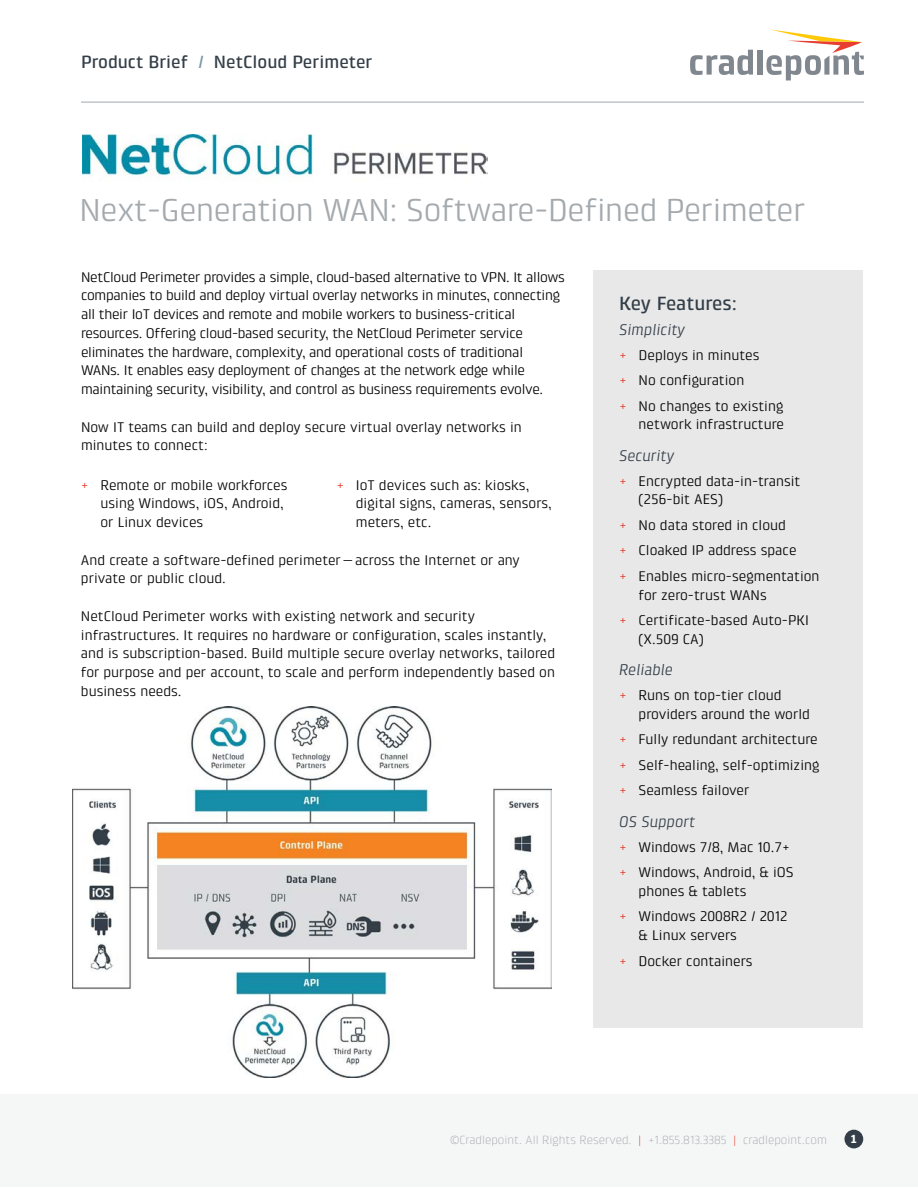
<style>
.page{position:relative;width:918px;height:1188px;background:#fff}
.page>*{position:absolute;margin:0;border:0;box-sizing:border-box;transform-origin:0 0}
.t1{font:32.25px "Klint Pro";letter-spacing:-.01em;color:#a3a9ad}
.t2{font:500 19.5px "Klint Pro";letter-spacing:-.015em;color:#333e48}
.t3{font:500 18px "Klint Pro";color:#333e48}
.t4{font:italic 15.75px "Klint Pro";color:#333e48}
.t5{font:14.25px/18.8px "Klint Pro";color:#000}
.t6{font:14.25px/18.8px "Klint Pro";letter-spacing:-.02em;color:#000}
.t7{font:300 12px "Klint LT Pro";color:#a3a9ad}
.t8{font:700 12px "Klint Pro";color:#fff}
.s1{color:#7a97a9}
.s2{color:#e63e30}
.s3{font-family:"Klint LT Pro"}
</style>
<div class="page">
<svg style="left:690px;top:50px;width:63px;height:25px"></svg>
<div style="left:757px;top:50px;width:5px;height:25px;background:#80878e"></div>
<svg style="left:766px;top:29px;width:98px;height:51px"></svg>
<hr style="left:81px;top:102px;width:783px;height:1px;background:#a3a9ad">
<div style="left:593px;top:270px;width:270px;height:758px;background:#e8e8e9"></div>
<div style="left:0;top:1094px;width:918px;height:93px;background:#f5f6f6"></div>
<div style="left:844px;top:1130px;width:19px;height:18px;background:#333e48;border-radius:50%"></div>
<img style="left:82px;top:135px;width:406px;height:44px">
<img style="left:73px;top:707px;width:479px;height:370px">
<p class="t3" style="left:81px;top:52px;width:293px">Product Brief <span class="s1">/</span> NetCloud Perimeter</p>
<h1 class="t1" style="left:80px;top:192px;width:728px">Next-Generation WAN: Software-Defined Perimeter</h1>
<p class="t6" style="left:81px;top:267px;width:485px">NetCloud Perimeter provides a simple, cloud-based alternative to VPN. It allows companies to build and deploy virtual overlay networks in minutes, connecting all their IoT devices and remote and mobile workers to business-critical resources. Offering cloud-based security, the NetCloud Perimeter service eliminates the hardware, complexity, and operational costs of traditional WANs. It enables easy deployment of changes at the network edge while maintaining security, visibility, and control as business requirements evolve.</p>
<p class="t5" style="left:81px;top:417px;width:442px">Now IT teams can build and deploy secure virtual overlay networks in minutes to connect:</p>
<p class="t5" style="left:100px;top:475px;width:188px;text-indent:-19px"><span class="s2">+</span> Remote or mobile workforces using Windows, iOS, Android, or Linux devices</p>
<p class="t5" style="left:356px;top:475px;width:197px;text-indent:-19px"><span class="s2">+</span> IoT devices such as: kiosks, digital signs, cameras, sensors, meters, etc.</p>
<p class="t5" style="left:81px;top:550px;width:440px">And create a software-defined perimeter—across the Internet or any private or public cloud.</p>
<p class="t5" style="left:81px;top:607px;width:476px">NetCloud Perimeter works with existing network and security infrastructures. It requires no hardware or configuration, scales instantly, and is subscription-based. Build multiple secure overlay networks, tailored for purpose and per account, to scale and perform independently based on business needs.</p>
<h2 class="t2" style="left:619px;top:292px;width:120px">Key Features:</h2>
<p class="t4" style="left:619px;top:321px;width:68px">Simplicity</p>
<p class="t5" style="left:619px;top:342px;width:166px;line-height:25.5px"><span class="s2">+</span> Deploys in minutes<br><span class="s2">+</span> No configuration<br><span class="s2">+</span> No changes to existing</p>
<p class="t5" style="left:639px;top:415px;width:147px">network infrastructure</p>
<p class="t4" style="left:619px;top:447px;width:57px">Security</p>
<p class="t5" style="left:639px;top:471px;width:163px;text-indent:-19px"><span class="s2">+</span> Encrypted data-in-transit (256-bit AES)</p>
<p class="t5" style="left:619px;top:512px;width:202px;line-height:25.5px"><span class="s2">+</span> No data stored in cloud<br><span class="s2">+</span> Cloaked IP address space<br><span class="s2">+</span> Enables micro-segmentation</p>
<p class="t5" style="left:619px;top:582px;width:191px;line-height:25.5px;text-indent:19px">for zero-trust WANs<br><span class="s2">+</span> Certificate-based Auto-PKI</p>
<p class="t5" style="left:639px;top:630px;width:67px">(X.509 CA)</p>
<p class="t4" style="left:619px;top:661px;width:55px">Reliable</p>
<p class="t5" style="left:639px;top:686px;width:173px;text-indent:-19px"><span class="s2">+</span> Runs on top-tier cloud providers around the world</p>
<p class="t5" style="left:619px;top:727px;width:202px;line-height:25.5px"><span class="s2">+</span> Fully redundant architecture <span class="s2">+</span> Self-healing, self-optimizing <span class="s2">+</span> Seamless failover</p>
<p class="t4" style="left:619px;top:813px;width:78px">OS Support</p>
<p class="t5" style="left:619px;top:834px;width:176px;line-height:25.5px"><span class="s2">+</span> Windows 7/8, Mac <span class="s3">10</span>.7+ <span class="s2">+</span> Windows, Android, &amp; iOS</p>
<p class="t5" style="left:619px;top:878px;width:170px;line-height:25.5px;text-indent:19px">phones &amp; tablets<br><span class="s2">+</span> Windows 2008R2 / <span class="s3">2012</span></p>
<p class="t5" style="left:619px;top:922px;width:135px;line-height:25.5px;text-align:center">&amp; Linux servers<br><span class="s2">+</span> Docker containers</p>
<p class="t7" style="left:450px;top:1133px;width:378px">©Cradlepoint. All Rights Reserved. <span class="s2">|</span> +1.855.813.3385 <span class="s2">|</span> cradlepoint.com</p>
<p class="t8" style="left:850px;top:1132px;width:8px">1</p>
</div>
